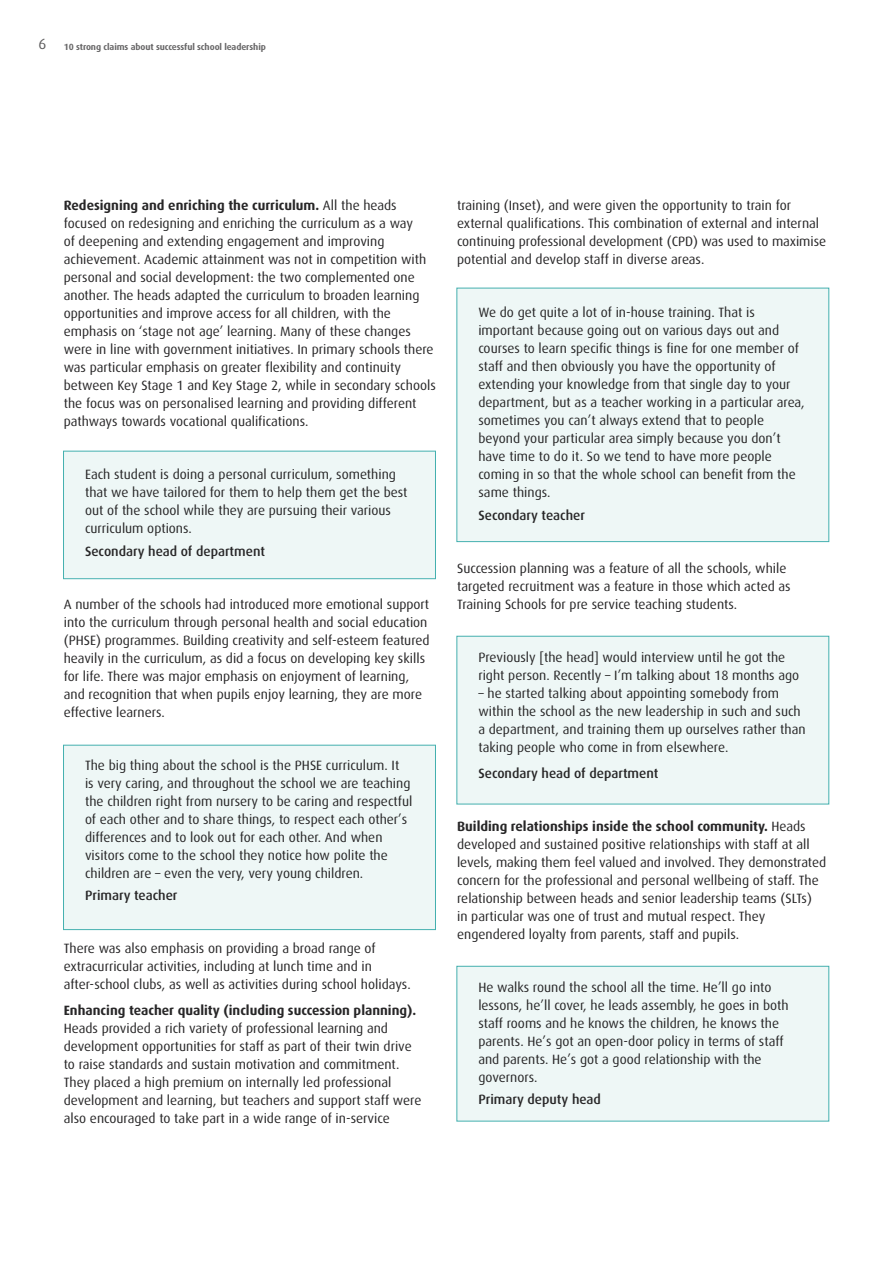
<style>
.page{position:relative;width:893px;height:1263px;background:#fff}
.page>*{position:absolute;margin:0;border:0;box-sizing:border-box;transform-origin:0 0}
.t1{font:15px "Dax";color:#5d5c5d}
.t2{font:13.5px/18px "Dax";color:#272627}
.t3{font:500 13.5px "Dax";color:#272627}
.t4{font:700 13.5px "Dax";color:#272627}
.t5{font:700 9px "Dax";letter-spacing:-.01em;color:#686768}
.s1{font-weight:700}
</style>
<div class="page">
<div style="left:457px;top:967px;width:371px;height:154px;background:#eef7f6"></div>
<div style="left:456px;top:966px;width:373px;height:155px;border:1px solid #44b0af"></div>
<div style="left:457px;top:637px;width:371px;height:167px;background:#eef7f6"></div>
<div style="left:456px;top:636px;width:373px;height:168px;border:1px solid #44b0af"></div>
<div style="left:457px;top:288px;width:371px;height:253px;background:#eef7f6"></div>
<div style="left:456px;top:288px;width:373px;height:254px;border:1px solid #44b0af"></div>
<div style="left:64px;top:745px;width:371px;height:184px;background:#eef7f6"></div>
<div style="left:63px;top:745px;width:373px;height:185px;border:1px solid #44b0af"></div>
<div style="left:64px;top:451px;width:371px;height:127px;background:#eef7f6"></div>
<div style="left:63px;top:451px;width:373px;height:128px;border:1px solid #44b0af"></div>
<p class="t1" style="left:39px;top:35px;width:9px">6</p>
<p class="t5" style="left:64px;top:41px;width:204px">10 strong claims about successful school leadership</p>
<p class="t2" style="left:64px;top:197px;width:374px"><span class="s1">Redesigning and enriching the curriculum.</span> All the heads focused on redesigning and enriching the curriculum as a way<br>of deepening and extending engagement and improving achievement. Academic attainment was not in competition with personal and social development: the two complemented one another. The heads adapted the curriculum to broaden learning opportunities and improve access for all children, with the emphasis on ‘stage not age’ learning. Many of these changes were in line with government initiatives. In primary schools there was particular emphasis on greater flexibility and continuity between Key Stage 1 and Key Stage 2, while in secondary schools the focus was on personalised learning and providing different pathways towards vocational qualifications.</p>
<p class="t2" style="left:85px;top:466px;width:324px">Each student is doing a personal curriculum, something that we have tailored for them to help them get the best out of the school while they are pursuing their various curriculum options.</p>
<p class="t3" style="left:85px;top:543px;width:182px">Secondary head of department</p>
<p class="t2" style="left:64px;top:595px;width:367px">A number of the schools had introduced more emotional support into the curriculum through personal health and social education (PHSE) programmes. Building creativity and self-esteem featured heavily in the curriculum, as did a focus on developing key skills for life. There was major emphasis on enjoyment of learning, and recognition that when pupils enjoy learning, they are more effective learners.</p>
<p class="t2" style="left:85px;top:756px;width:329px">The big thing about the school is the PHSE curriculum. It<br>is very caring, and throughout the school we are teaching the children right from nursery to be caring and respectful of each other and to share things, to respect each other’s differences and to look out for each other. And when visitors come to the school they notice how polite the children are – even the very, very young children.</p>
<p class="t3" style="left:85px;top:888px;width:94px">Primary teacher</p>
<p class="t2" style="left:64px;top:939px;width:348px">There was also emphasis on providing a broad range of extracurricular activities, including at lunch time and in after-school clubs, as well as activities during school holidays.</p>
<p class="t4" style="left:64px;top:1003px;width:354px">Enhancing teacher quality (including succession planning).</p>
<p class="t2" style="left:64px;top:1020px;width:359px">Heads provided a rich variety of professional learning and development opportunities for staff as part of their twin drive to raise standards and sustain motivation and commitment.<br>They placed a high premium on internally led professional development and learning, but teachers and support staff were also encouraged to take part in a wide range of in-service</p>
<p class="t2" style="left:457px;top:197px;width:370px">training (Inset), and were given the opportunity to train for external qualifications. This combination of external and internal continuing professional development (CPD) was used to maximise potential and develop staff in diverse areas.</p>
<p class="t2" style="left:478px;top:304px;width:328px">We do get quite a lot of in-house training. That is important because going out on various days out and courses to learn specific things is fine for one member of staff and then obviously you have the opportunity of extending your knowledge from that single day to your department, but as a teacher working in a particular area, sometimes you can’t always extend that to people beyond your particular area simply because you don’t have time to do it. So we tend to have more people coming in so that the whole school can benefit from the same things.</p>
<p class="t3" style="left:478px;top:507px;width:108px">Secondary teacher</p>
<p class="t2" style="left:457px;top:559px;width:335px">Succession planning was a feature of all the schools, while targeted recruitment was a feature in those which acted as<br>Training Schools for pre service teaching students.</p>
<p class="t2" style="left:478px;top:648px;width:322px">Previously [the head] would interview until he got the right person. Recently – I’m talking about 18 months ago</p>
<p class="t2" style="left:478px;top:684px;width:329px">– he started talking about appointing somebody from within the school as the new leadership in such and such a department, and training them up ourselves rather than taking people who come in from elsewhere.</p>
<p class="t3" style="left:478px;top:766px;width:182px">Secondary head of department</p>
<p class="t2" style="left:457px;top:817px;width:370px"><span class="s1">Building relationships inside the school community.</span> Heads developed and sustained positive relationships with staff at all levels, making them feel valued and involved. They demonstrated concern for the professional and personal wellbeing of staff. The relationship between heads and senior leadership teams (SLTs)<br>in particular was one of trust and mutual respect. They engendered loyalty from parents, staff and pupils.</p>
<p class="t2" style="left:478px;top:978px;width:312px">He walks round the school all the time. He’ll go into lessons, he’ll cover, he leads assembly, he goes in both staff rooms and he knows the children, he knows the parents. He’s got an open-door policy in terms of staff and parents. He’s got a good relationship with the governors.</p>
<p class="t3" style="left:478px;top:1092px;width:124px">Primary deputy head</p>
</div>
